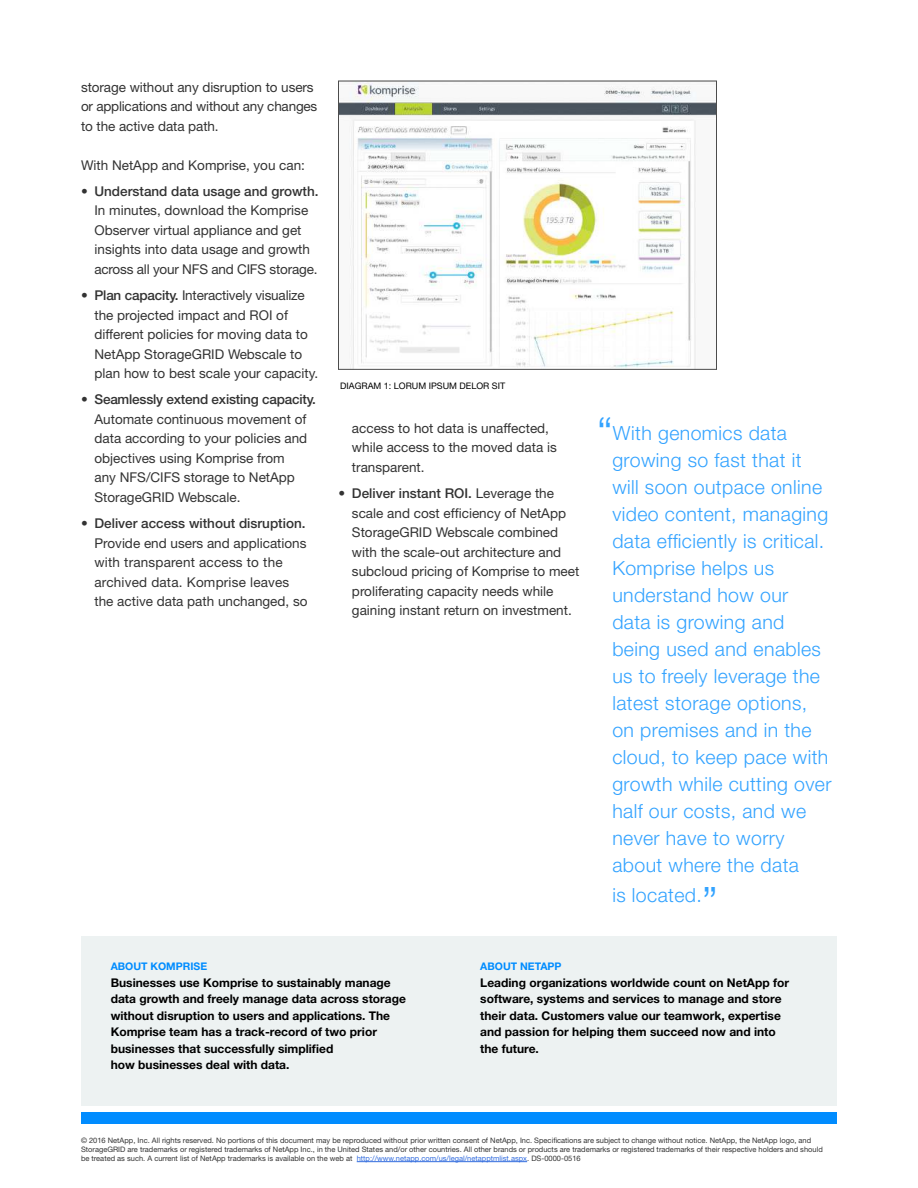
<style>
.page{position:relative;width:918px;height:1188px;background:#fff}
.page>*{position:absolute;margin:0;border:0;box-sizing:border-box;transform-origin:0 0}
.t1{font:300 19.5px/27px "Helvetica Neue";letter-spacing:.02em;color:#33a3ff}
.t2{font:13.5px/19.5px "Helvetica Neue";color:#333}
.t3{font:500 13.5px "Helvetica Neue";color:#333}
.t4{font:700 12px/16.5px "Helvetica Neue";color:#000}
.t5{font:700 10.5px "Helvetica Neue";color:#008cff}
.t6{font:9px "Helvetica Neue";color:#000}
.t7{font:7.5px/9px "Helvetica Neue";color:#333}
.s1{font-weight:500}
.s2{font-size:42px}
.s3{color:#2f6ade}
</style>
<div class="page">
<hr style="left:357px;top:1161px;width:170px;height:1px;background:#2f6ade">
<div style="left:81px;top:936px;width:756px;height:170px;background:#edf2f2"></div>
<div style="left:82px;top:1113px;width:755px;height:11px;background:#008cff"></div>
<img style="left:340px;top:83px;width:375px;height:285px">
<div style="left:338px;top:81px;width:379px;height:289px;border:1px solid #4c4c4c"></div>
<p class="t2" style="left:81px;top:78px;width:238px">storage without any disruption to users or applications and without any changes to the active data path.</p>
<p class="t2" style="left:81px;top:156px;width:226px">With NetApp and Komprise, you can:</p>
<p class="t3" style="left:81px;top:186px;width:239px">• Understand data usage and growth.</p>
<p class="t2" style="left:94px;top:202px;width:224px">In minutes, download the Komprise Observer virtual appliance and get insights into data usage and growth across all your NFS and CIFS storage.</p>
<p class="t2" style="left:94px;top:287px;width:225px;text-indent:-14px"><span class="s1">• Plan capacity.</span> Interactively visualize the projected impact and ROI of different policies for moving data to NetApp StorageGRID Webscale to plan how to best scale your capacity.</p>
<p class="t3" style="left:81px;top:394px;width:237px">• Seamlessly extend existing capacity.</p>
<p class="t2" style="left:94px;top:411px;width:214px">Automate continuous movement of data according to your policies and objectives using Komprise from any NFS/CIFS storage to NetApp<br>StorageGRID Webscale.</p>
<p class="t3" style="left:81px;top:518px;width:226px">• Deliver access without disruption.</p>
<p class="t2" style="left:94px;top:534px;width:215px">Provide end users and applications with transparent access to the archived data. Komprise leaves the active data path unchanged, so</p>
<p class="t6" style="left:340px;top:383px;width:167px">DIAGRAM 1: LORUM IPSUM DELOR SIT</p>
<p class="t2" style="left:352px;top:420px;width:206px">access to hot data is unaffected, while access to the moved data is transparent.</p>
<p class="t2" style="left:352px;top:485px;width:229px;text-indent:-14px"><span class="s1">• Deliver instant ROI.</span> Leverage the scale and cost efficiency of NetApp StorageGRID Webscale combined with the scale-out architecture and subcloud pricing of Komprise to meet proliferating capacity needs while gaining instant return on investment.</p>
<p class="t1" style="left:612px;top:421px;width:221px;text-indent:-15px"><span class="s2">“</span>With genomics data growing so fast that it will soon outpace online video content, managing data efficiently is critical.<br>Komprise helps us understand how our data is growing and being used and enables us to freely leverage the latest storage options, on premises and in the cloud, to keep pace with growth while cutting over half our costs, and we never have to worry about where the data</p>
<h1 class="t1" style="left:612px;top:883px;width:107px">is located.<span class="s2">”</span></h1>
<p class="t5" style="left:111px;top:962px;width:98px">ABOUT KOMPRISE</p>
<p class="t4" style="left:111px;top:975px;width:297px">Businesses use Komprise to sustainably manage data growth and freely manage data across storage without disruption to users and applications. The Komprise team has a track-record of two prior businesses that successfully simplified<br>how businesses deal with data.</p>
<p class="t5" style="left:480px;top:962px;width:83px">ABOUT NETAPP</p>
<p class="t4" style="left:480px;top:975px;width:310px">Leading organizations worldwide count on NetApp for software, systems and services to manage and store their data. Customers value our teamwork, expertise and passion for helping them succeed now and into the future.</p>
<p class="t7" style="left:81px;top:1136px;width:743px">© 2016 NetApp, Inc. All rights reserved. No portions of this document may be reproduced without prior written consent of NetApp, Inc. Specifications are subject to change without notice. NetApp, the NetApp logo, and<br>StorageGRID are trademarks or registered trademarks of NetApp Inc., in the United States and/or other countries. All other brands or products are trademarks or registered trademarks of their respective holders and should be treated as such. A current list of NetApp trademarks is available on the web at <span class="s3">http://www.netapp.com/us/legal/netapptmlist.aspx</span>. DS-0000-0516</p>
</div>
